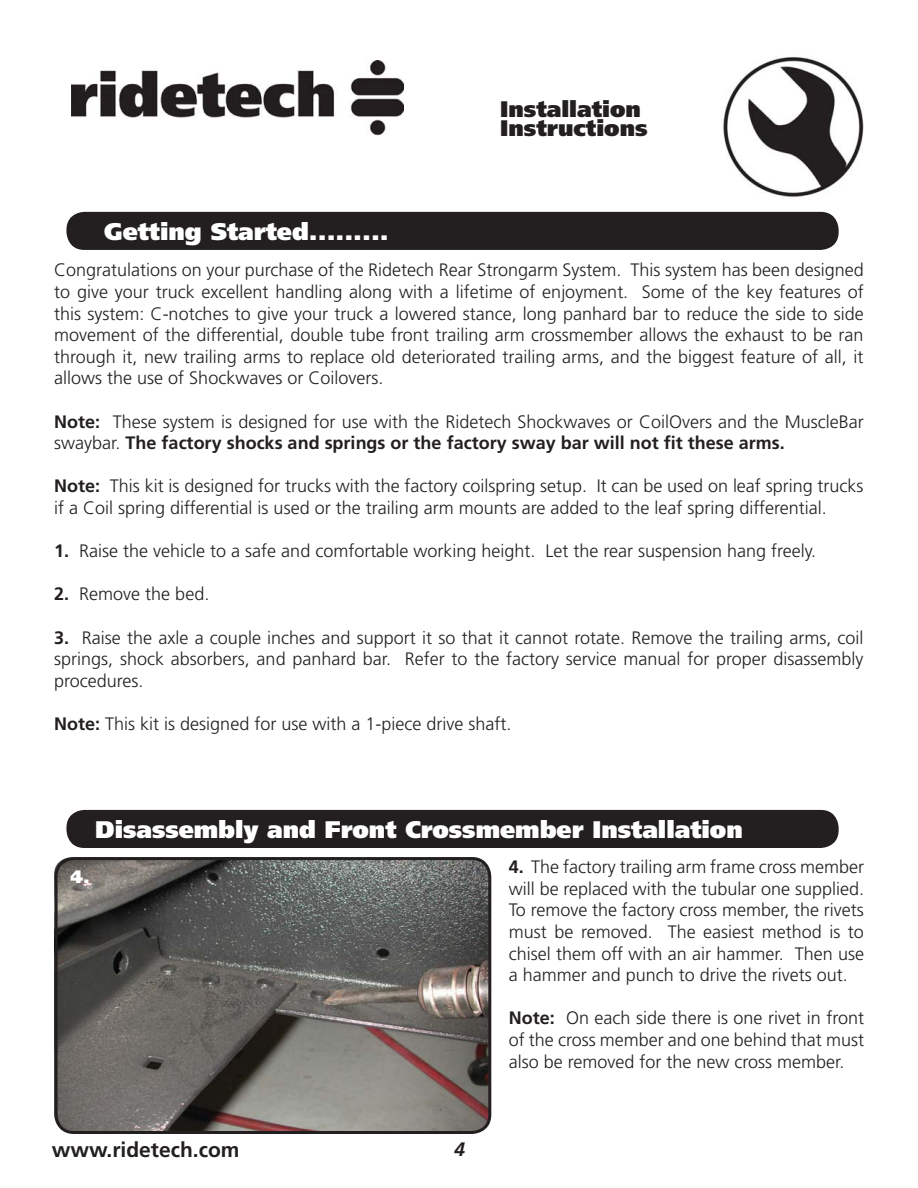
<style>
.page{position:relative;width:918px;height:1188px;background:#fff}
.page>*{position:absolute;margin:0;border:0;box-sizing:border-box;transform-origin:0 0}
.t1{font:900 24px "Frutiger";color:#fff}
.t2{font:900 22.5px/19.5px "Frutiger";color:#231f20}
.t3{font:700 21px "Frutiger";color:#231f20}
.t4{font:italic 700 19.5px "Frutiger";color:#231f20}
.t5{font:300 18px/21.6px "Frutiger";color:#231f20;text-align:justify}
.t6{font:900 18px "Frutiger";color:#fff}
.s1{font-weight:700}
</style>
<div class="page">
<img style="left:723px;top:57px;width:141px;height:140px">
<img style="left:72px;top:61px;width:331px;height:75px">
<img style="left:54px;top:857px;width:436px;height:275px;border-radius:18px">
<div style="left:66px;top:212px;width:773px;height:38px;background:#231f20;border-radius:18px"></div>
<div style="left:55px;top:857px;width:436px;height:277px;border:3px solid #231f20;border-radius:18px"></div>
<div style="left:66px;top:810px;width:773px;height:38px;background:#231f20;border-radius:18px"></div>
<h1 class="t1" style="left:104px;top:222px;width:286px">Getting Started.........</h1>
<p class="t2" style="left:500px;top:101px;width:149px">Installation<br>Instructions</p>
<p class="t5" style="left:54px;top:261px;width:811px">Congratulations on your purchase of the Ridetech Rear Strongarm System. This system has been designed to give your truck excellent handling along with a lifetime of enjoyment. Some of the key features of this system: C-notches to give your truck a lowered stance, long panhard bar to reduce the side to side movement of the differential, double tube front trailing arm crossmember allows the exhaust to be ran through it, new trailing arms to replace old deteriorated trailing arms, and the biggest feature of all, it allows the use of Shockwaves or Coilovers.</p>
<p class="t5" style="left:54px;top:412px;width:811px"><span class="s1">Note:</span> These system is designed for use with the Ridetech Shockwaves or CoilOvers and the MuscleBar swaybar. <span class="s1">The factory shocks and springs or the factory sway bar will not fit these arms.</span></p>
<p class="t5" style="left:54px;top:477px;width:811px"><span class="s1">Note:</span> This kit is designed for trucks with the factory coilspring setup. It can be used on leaf spring trucks if a Coil spring differential is used or the trailing arm mounts are added to the leaf spring differential.</p>
<p class="t5" style="left:54px;top:542px;width:763px"><span class="s1">1.</span> Raise the vehicle to a safe and comfortable working height. Let the rear suspension hang freely.</p>
<p class="t5" style="left:54px;top:585px;width:157px"><span class="s1">2.</span> Remove the bed.</p>
<p class="t5" style="left:54px;top:628px;width:811px"><span class="s1">3.</span> Raise the axle a couple inches and support it so that it cannot rotate. Remove the trailing arms, coil springs, shock absorbers, and panhard bar. Refer to the factory service manual for proper disassembly procedures.</p>
<p class="t5" style="left:54px;top:714px;width:459px"><span class="s1">Note:</span> This kit is designed for use with a 1-piece drive shaft.</p>
<h1 class="t1" style="left:95px;top:820px;width:649px">Disassembly and Front Crossmember Installation</h1>
<p class="t6" style="left:70px;top:870px;width:21px">4.</p>
<p class="t3" style="left:52px;top:1142px;width:189px">www.ridetech.com</p>
<p class="t4" style="left:454px;top:1142px;width:12px">4</p>
<p class="t5" style="left:509px;top:858px;width:357px"><span class="s1">4.</span> The factory trailing arm frame cross member will be replaced with the tubular one supplied.<br>To remove the factory cross member, the rivets must be removed. The easiest method is to chisel them off with an air hammer. Then use a hammer and punch to drive the rivets out.</p>
<p class="t5" style="left:509px;top:1009px;width:357px"><span class="s1">Note:</span> On each side there is one rivet in front of the cross member and one behind that must also be removed for the new cross member.</p>
</div>
